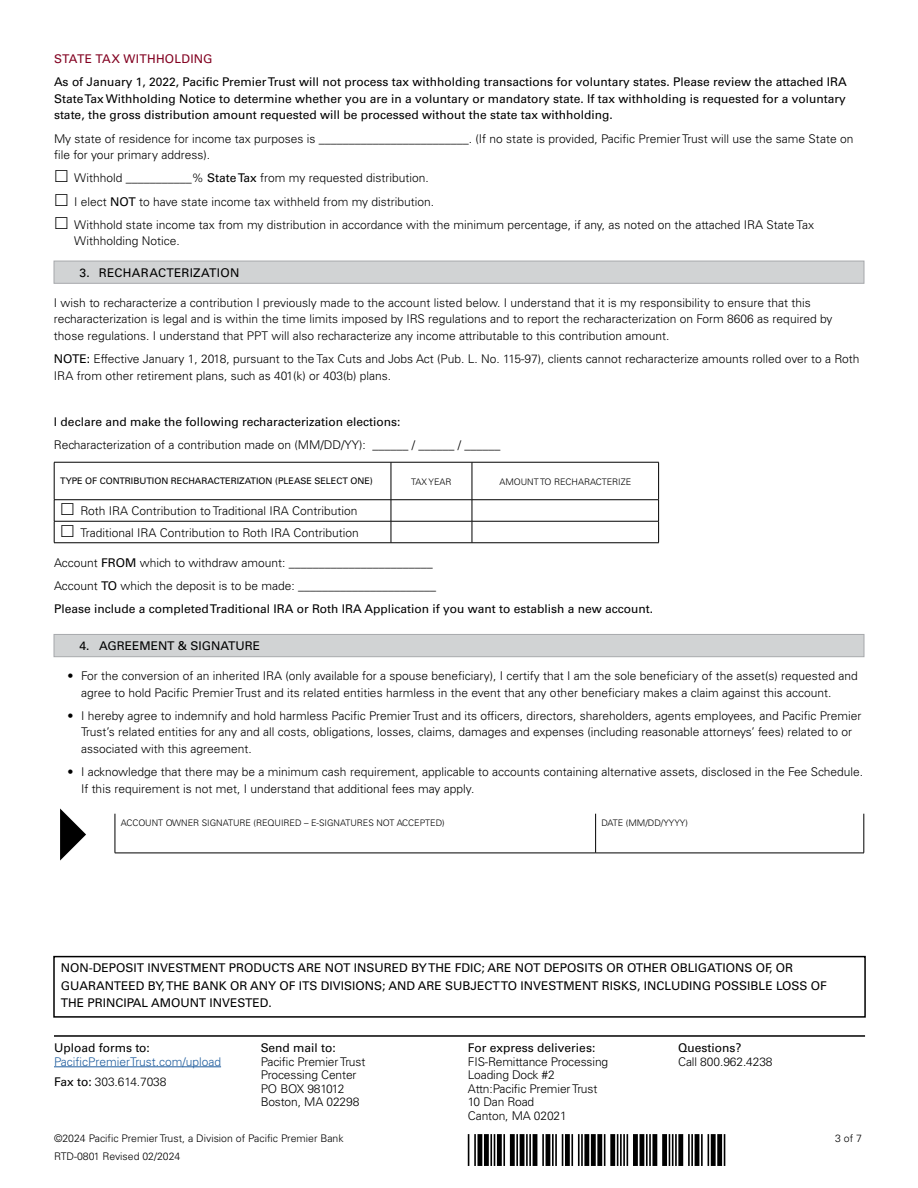
<style>
.page{position:relative;width:918px;height:1188px;background:#fff}
.page>*{position:absolute;margin:0;border:0;box-sizing:border-box;transform-origin:0 0}
.t1{font:300 12px/16.5px "Univers";color:#000}
.t2{font:12px/17.4px "Univers";color:#000}
.t3{font:300 12px/20.2px "Univers";color:#215e9e}
.t4{font:12px "Univers";letter-spacing:.02em;color:#000}
.t5{font:12px "Univers";letter-spacing:.02em;color:#820020}
.t6{font:300 10.5px/17.4px "Univers";color:#000}
.t7{font:300 9px "Univers";color:#000}
.t8{font:9px "Univers";color:#000}
.s1{font-weight:400}
.s2{font-weight:400;color:#000}
.s3{color:#000}
</style>
<div class="page">
<div style="left:53px;top:956px;width:813px;height:62px;border:2px solid #000"></div>
<hr style="left:54px;top:1067px;width:167px;height:1px;background:#215e9e">
<hr style="left:54px;top:1035px;width:811px;height:2px;background:#000">
<div style="left:54px;top:261px;width:810px;height:22px;background:#d1d3d4;border:1px solid #a7a9ac"></div>
<div style="left:54px;top:634px;width:810px;height:23px;background:#d1d3d4;border:1px solid #a7a9ac"></div>
<hr style="left:54px;top:462px;width:337px;height:1px;background:#000">
<hr style="left:54px;top:462px;width:1px;height:38px;background:#000">
<hr style="left:391px;top:462px;width:81px;height:1px;background:#000">
<hr style="left:391px;top:462px;width:1px;height:38px;background:#000">
<hr style="left:472px;top:462px;width:187px;height:1px;background:#000">
<hr style="left:472px;top:462px;width:1px;height:38px;background:#000">
<hr style="left:658px;top:462px;width:1px;height:38px;background:#000">
<hr style="left:54px;top:499px;width:337px;height:1px;background:#000">
<hr style="left:391px;top:499px;width:81px;height:1px;background:#000">
<hr style="left:472px;top:499px;width:187px;height:1px;background:#000">
<hr style="left:54px;top:521px;width:337px;height:1px;background:#000">
<svg style="left:54px;top:500px;width:1px;height:43px"></svg>
<hr style="left:391px;top:521px;width:81px;height:1px;background:#000">
<svg style="left:391px;top:500px;width:1px;height:43px"></svg>
<hr style="left:472px;top:521px;width:187px;height:1px;background:#000">
<svg style="left:472px;top:500px;width:1px;height:43px"></svg>
<svg style="left:658px;top:500px;width:1px;height:43px"></svg>
<hr style="left:54px;top:543px;width:337px;height:1px;background:#000">
<hr style="left:391px;top:543px;width:81px;height:1px;background:#000">
<hr style="left:472px;top:543px;width:187px;height:1px;background:#000">
<hr style="left:115px;top:814px;width:1px;height:39px;background:#000">
<hr style="left:595px;top:814px;width:1px;height:39px;background:#000">
<hr style="left:864px;top:814px;width:1px;height:39px;background:#000">
<hr style="left:115px;top:853px;width:481px;height:1px;background:#000">
<hr style="left:596px;top:853px;width:268px;height:1px;background:#000">
<p class="t5" style="left:54px;top:52px;width:160px">STATE TAX WITHHOLDING</p>
<p class="t2" style="left:54px;top:74px;width:794px;line-height:16.5px;text-align:justify">As of January 1, 2022, Pacific Premier Trust will not process tax withholding transactions for voluntary states. Please review the attached IRA State Tax Withholding Notice to determine whether you are in a voluntary or mandatory state. If tax withholding is requested for a voluntary state, the gross distribution amount requested will be processed without the state tax withholding.</p>
<p class="t1" style="left:54px;top:130px;width:801px">My state of residence for income tax purposes is _________________________. (If no state is provided, Pacific Premier Trust will use the same State on file for your primary address).</p>
<p class="t1" style="left:74px;top:166px;width:741px;line-height:23.2px">Withhold ___________% <span class="s1">State Tax</span> from my requested distribution.<br>I elect <span class="s1">NOT</span> to have state income tax withheld from my distribution.<br>Withhold state income tax from my distribution in accordance with the minimum percentage, if any, as noted on the attached IRA State Tax</p>
<p class="t1" style="left:74px;top:233px;width:107px">Withholding Notice.</p>
<p class="t4" style="left:79px;top:265px;width:161px">3. RECHARACTERIZATION</p>
<p class="t1" style="left:54px;top:294px;width:780px">I wish to recharacterize a contribution I previously made to the account listed below. I understand that it is my responsibility to ensure that this recharacterization is legal and is within the time limits imposed by IRS regulations and to report the recharacterization on Form 8606 as required by those regulations. I understand that PPT will also recharacterize any income attributable to this contribution amount.</p>
<p class="t1" style="left:54px;top:351px;width:807px"><span class="s1">NOTE:</span> Effective January 1, 2018, pursuant to the Tax Cuts and Jobs Act (Pub. L. No. 115-97), clients cannot recharacterize amounts rolled over to a Roth<br>IRA from other retirement plans, such as 401(k) or 403(b) plans.</p>
<p class="t2" style="left:54px;top:413px;width:348px">I declare and make the following recharacterization elections:</p>
<p class="t1" style="left:54px;top:437px;width:448px">Recharacterization of a contribution made on (MM/DD/YY): ______ / ______ / ______</p>
<p class="t8" style="left:60px;top:476px;width:314px">TYPE OF CONTRIBUTION RECHARACTERIZATION (PLEASE SELECT ONE)</p>
<p class="t7" style="left:411px;top:476px;width:42px">TAX YEAR</p>
<p class="t7" style="left:499px;top:476px;width:133px">AMOUNT TO RECHARACTERIZE</p>
<p class="t1" style="left:80px;top:500px;width:280px;line-height:21.5px">Roth IRA Contribution to Traditional IRA Contribution<br>Traditional IRA Contribution to Roth IRA Contribution</p>
<p class="t1" style="left:54px;top:551px;width:601px;line-height:23.2px">Account <span class="s1">FROM</span> which to withdraw amount: ________________________<br>Account <span class="s1">TO</span> which the deposit is to be made: _______________________<br><span class="s1">Please include a completed Traditional IRA or Roth IRA Application if you want to establish a new account.</span></p>
<p class="t2" style="left:80px;top:637px;width:182px">4. AGREEMENT &amp; SIGNATURE</p>
<p class="t1" style="left:81px;top:668px;width:778px;text-indent:-14px">• For the conversion of an inherited IRA (only available for a spouse beneficiary), I certify that I am the sole beneficiary of the asset(s) requested and agree to hold Pacific Premier Trust and its related entities harmless in the event that any other beneficiary makes a claim against this account.</p>
<p class="t1" style="left:81px;top:707px;width:782px;text-indent:-14px">• I hereby agree to indemnify and hold harmless Pacific Premier Trust and its officers, directors, shareholders, agents employees, and Pacific Premier<br>Trust’s related entities for any and all costs, obligations, losses, claims, damages and expenses (including reasonable attorneys’ fees) related to or associated with this agreement.</p>
<p class="t1" style="left:81px;top:764px;width:784px;text-indent:-14px">• I acknowledge that there may be a minimum cash requirement, applicable to accounts containing alternative assets, disclosed in the Fee Schedule.<br>If this requirement is not met, I understand that additional fees may apply.</p>
<p class="t7" style="left:121px;top:817px;width:325px">ACCOUNT OWNER SIGNATURE (REQUIRED – E-SIGNATURES NOT ACCEPTED)</p>
<p class="t7" style="left:602px;top:817px;width:88px">DATE (MM/DD/YYYY)</p>
<p class="t2" style="left:61px;top:959px;width:768px">NON-DEPOSIT INVESTMENT PRODUCTS ARE NOT INSURED BY THE FDIC; ARE NOT DEPOSITS OR OTHER OBLIGATIONS OF, OR<br>GUARANTEED BY, THE BANK OR ANY OF ITS DIVISIONS; AND ARE SUBJECT TO INVESTMENT RISKS, INCLUDING POSSIBLE LOSS OF<br>THE PRINCIPAL AMOUNT INVESTED.</p>
<p class="t2" style="left:54px;top:1039px;width:97px">Upload forms to:</p>
<p class="t3" style="left:54px;top:1051px;width:169px">PacificPremierTrust.com/upload<br><span class="s2">Fax to:</span> <span class="s3">303.614.7038</span></p>
<p class="t2" style="left:678px;top:1039px;width:65px">Questions?</p>
<p class="t1" style="left:678px;top:1053px;width:96px">Call 800.962.4238</p>
<p class="t2" style="left:261px;top:1039px;width:77px">Send mail to:</p>
<p class="t1" style="left:261px;top:1055px;width:106px;line-height:13.5px">Pacific Premier Trust<br>Processing Center<br>PO BOX 981012<br>Boston, MA 02298</p>
<p class="t2" style="left:468px;top:1039px;width:129px">For express deliveries:</p>
<p class="t1" style="left:468px;top:1055px;width:142px;line-height:13.5px">FIS-Remittance Processing<br>Loading Dock #2<br>Attn:Pacific Premier Trust<br>10 Dan Road<br>Canton, MA 02021</p>
<p class="t6" style="left:54px;top:1130px;width:291px">©2024 Pacific Premier Trust, a Division of Pacific Premier Bank<br>RTD-0801 Revised 02/2024</p>
<p class="t6" style="left:835px;top:1130px;width:28px">3 of 7</p>
</div>
